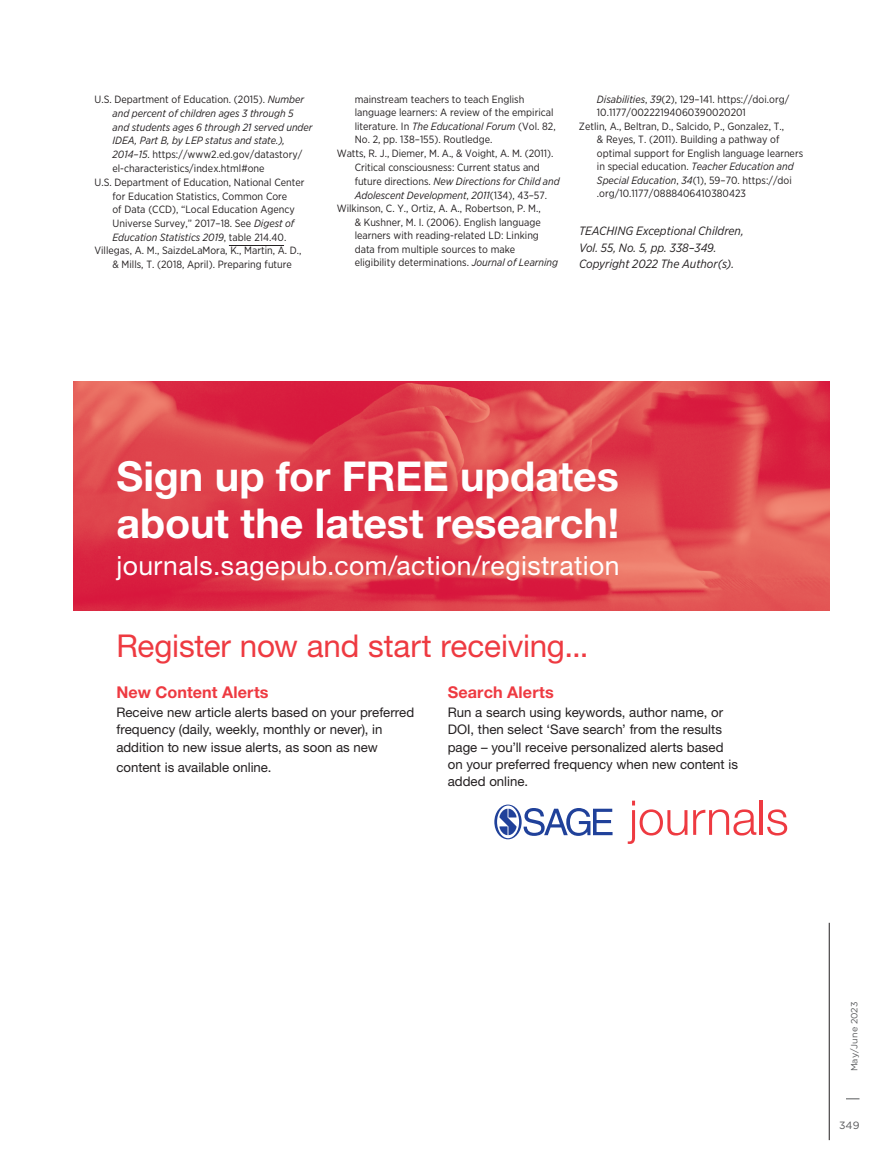
<style>
.page{position:relative;width:891px;height:1175px;background:#fff}
.page>*{position:absolute;margin:0;border:0;box-sizing:border-box;transform-origin:0 0}
.t1{font:700 41.25px/46.5px "Helvetica Neue LT Std";color:#fff}
.t2{font:31.5px "Helvetica Neue LT Std";letter-spacing:-.005em;color:#ee3a41}
.t3{font:26.55px "Helvetica Neue LT Std";letter-spacing:.02em;color:#fff}
.t4{font:700 16.2px "Helvetica Neue LT Std";letter-spacing:.005em;color:#ee3a41}
.t5{font:13.2px/17.2px "Helvetica Neue LT Std";color:#231f20}
.t6{font:italic 12px/16.5px "Gotham Narrow";color:#231f20}
.t7{font:10.5px "Gotham Narrow";color:#231f20}
.t8{font:italic 10.5px "Gotham Narrow";color:#231f20}
.t9{font:10.5px "Gotham";color:#57585a}
.t10{font:9px "Gotham";color:#57585a}
.s1{font-style:italic}
.s2{font-style:normal}
</style>
<div class="page">
<hr style="left:829px;top:922px;width:1px;height:218px;background:#231f20">
<svg style="left:846px;top:1098px;width:14px;height:1px"></svg>
<hr style="left:229px;top:245px;width:55px;height:1px;background:#231f20">
<img style="left:74px;top:382px;width:756px;height:228px">
<svg style="left:628px;top:800px;width:59px;height:44px"></svg>
<svg style="left:693px;top:809px;width:63px;height:26px"></svg>
<hr style="left:760px;top:800px;width:3px;height:35px;background:#ee3a41">
<svg style="left:767px;top:809px;width:20px;height:26px"></svg>
<svg style="left:494px;top:804px;width:119px;height:35px"></svg>
<p class="t7" style="left:94px;top:93px;width:211px">U.S. Department of Education. (2015). <span class="s1">Number</span></p>
<p class="t8" style="left:112px;top:106px;width:183px">and percent of children ages 3 through 5</p>
<p class="t8" style="left:112px;top:120px;width:202px">and students ages 6 through 21 served under</p>
<p class="t8" style="left:112px;top:134px;width:174px">IDEA, Part B, by LEP status and state.),</p>
<p class="t7" style="left:112px;top:148px;width:191px"><span class="s1">2014–15</span>. https://www2.ed.gov/datastory/</p>
<p class="t7" style="left:112px;top:162px;width:154px">el-characteristics/index.html#one</p>
<p class="t7" style="left:94px;top:175px;width:212px">U.S. Department of Education, National Center</p>
<p class="t7" style="left:112px;top:189px;width:176px">for Education Statistics, Common Core</p>
<p class="t7" style="left:112px;top:203px;width:184px">of Data (CCD), “Local Education Agency</p>
<p class="t7" style="left:112px;top:217px;width:183px">Universe Survey,” 2017–18. See <span class="s1">Digest of</span></p>
<p class="t8" style="left:112px;top:231px;width:175px">Education Statistics 2019<span class="s2">, table 214.40.</span></p>
<p class="t7" style="left:94px;top:244px;width:209px">Villegas, A. M., SaizdeLaMora, K., Martin, A. D.,</p>
<p class="t7" style="left:112px;top:258px;width:181px">&amp; Mills, T. (2018, April). Preparing future</p>
<p class="t7" style="left:355px;top:93px;width:171px">mainstream teachers to teach English</p>
<p class="t7" style="left:355px;top:106px;width:200px">language learners: A review of the empirical</p>
<p class="t7" style="left:355px;top:120px;width:203px">literature. In <span class="s1">The Educational Forum</span> (Vol. 82,</p>
<p class="t7" style="left:355px;top:133px;width:139px">No. 2, pp. 138–155). Routledge.</p>
<p class="t7" style="left:337px;top:147px;width:218px">Watts, R. J., Diemer, M. A., &amp; Voight, A. M. (2011).</p>
<p class="t7" style="left:355px;top:161px;width:187px">Critical consciousness: Current status and</p>
<p class="t8" style="left:355px;top:175px;width:206px"><span class="s2">future directions.</span> New Directions for Child and</p>
<p class="t8" style="left:355px;top:188px;width:194px">Adolescent Development<span class="s2">,</span> 2011<span class="s2">(134), 43–57.</span></p>
<p class="t7" style="left:337px;top:202px;width:206px">Wilkinson, C. Y., Ortiz, A. A., Robertson, P. M.,</p>
<p class="t7" style="left:355px;top:215px;width:188px">&amp; Kushner, M. I. (2006). English language</p>
<p class="t7" style="left:355px;top:229px;width:186px">learners with reading-related LD: Linking</p>
<p class="t7" style="left:355px;top:242px;width:162px">data from multiple sources to make</p>
<p class="t7" style="left:355px;top:256px;width:205px">eligibility determinations. <span class="s1">Journal of Learning</span></p>
<p class="t7" style="left:597px;top:93px;width:194px"><span class="s1">Disabilities</span>, <span class="s1">39</span>(2), 129–141. https://doi.org/</p>
<p class="t7" style="left:597px;top:106px;width:150px">10.1177/00222194060390020201</p>
<p class="t7" style="left:579px;top:120px;width:207px">Zetlin, A., Beltran, D., Salcido, P., Gonzalez, T.,</p>
<p class="t7" style="left:597px;top:133px;width:184px">&amp; Reyes, T. (2011). Building a pathway of</p>
<p class="t7" style="left:597px;top:147px;width:208px">optimal support for English language learners</p>
<p class="t7" style="left:597px;top:160px;width:198px">in special education. <span class="s1">Teacher Education and</span></p>
<p class="t7" style="left:597px;top:174px;width:196px"><span class="s1">Special Education</span>, <span class="s1">34</span>(1), 59–70. https://doi</p>
<p class="t7" style="left:597px;top:187px;width:151px">.org/10.1177/0888406410380423</p>
<p class="t6" style="left:579px;top:222px;width:166px">TEACHING Exceptional Children,<br>Vol. 55, No. 5, pp. 338–349.<br>Copyright 2022 The Author(s).</p>
<h1 class="t1" style="left:116px;top:452px;width:504px">Sign up for FREE updates about the latest research!</h1>
<h3 class="t3" style="left:116px;top:550px;width:505px">journals.sagepub.com/action/registration</h3>
<h2 class="t2" style="left:116px;top:627px;width:474px">Register now and start receiving...</h2>
<h3 class="t4" style="left:116px;top:682px;width:154px">New Content Alerts</h3>
<p class="t5" style="left:116px;top:703px;width:299px">Receive new article alerts based on your preferred frequency (daily, weekly, monthly or never), in addition to new issue alerts, as soon as new</p>
<p class="t5" style="left:116px;top:758px;width:157px">content is available online.</p>
<h3 class="t4" style="left:448px;top:682px;width:108px">Search Alerts</h3>
<p class="t5" style="left:448px;top:703px;width:292px">Run a search using keywords, author name, or DOI, then select ‘Save search’ from the results page – you’ll receive personalized alerts based on your preferred frequency when new content is added online.</p>
<p class="t10" style="left:849px;top:1071px;width:71px;rotate:-90deg">May/June 2023</p>
<p class="t9" style="left:839px;top:1118px;width:22px">349</p>
</div>
